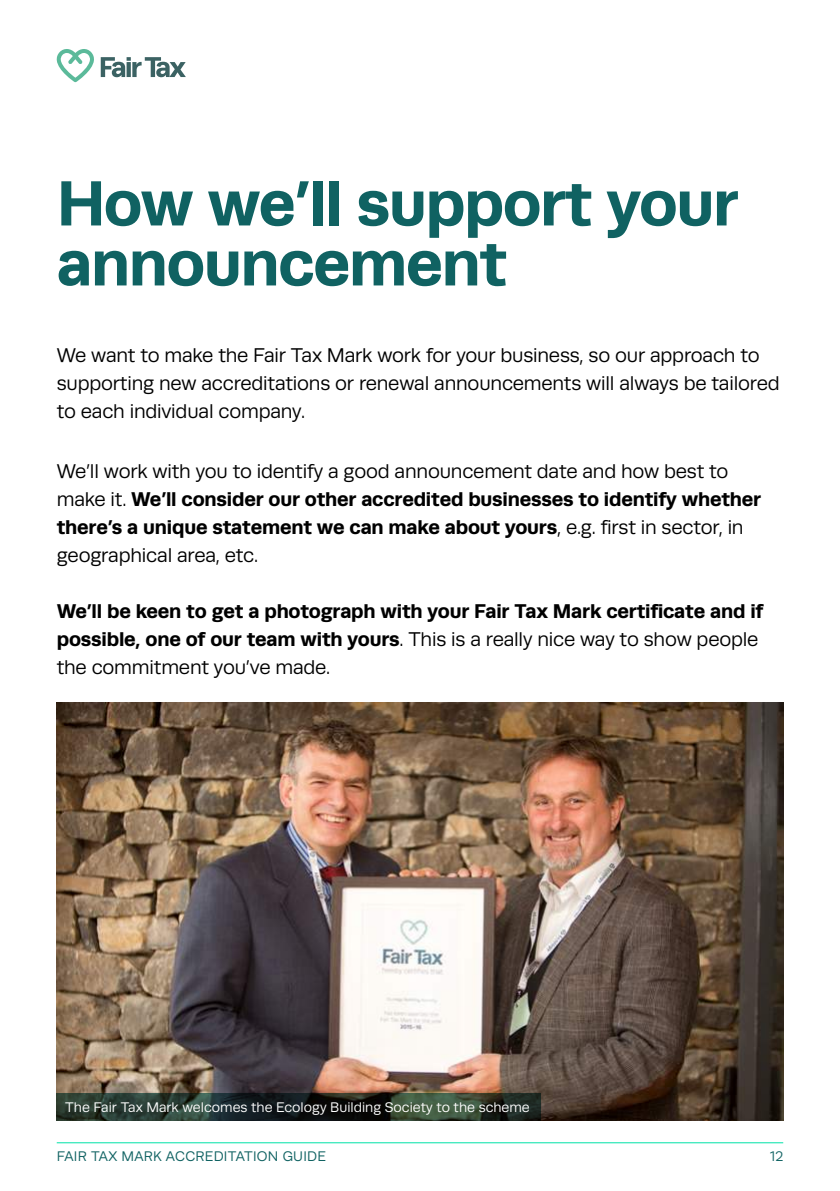
<style>
.page{position:relative;width:840px;height:1191px;background:#fff}
.page>*{position:absolute;margin:0;border:0;box-sizing:border-box;transform-origin:0 0}
.t1{font:700 64px/60px "Runda";letter-spacing:-.02em;color:#106262}
.t2{font:20px/28px "Runda";letter-spacing:-.01em;color:#000}
.t3{font:700 20px/28px "Runda";letter-spacing:-.01em;color:#000}
.t4{font:14px "Runda";color:#fff}
.t5{font:14px "Runda";letter-spacing:.02em;color:#106262}
.s1{font-weight:700}
.s2{font-weight:400}
</style>
<div class="page">
<hr style="left:57px;top:1142px;width:725px;height:1px;background:#00e2a7">
<svg style="left:101px;top:57px;width:85px;height:20px"></svg>
<svg style="left:57px;top:49px;width:37px;height:33px"></svg>
<img style="left:56px;top:702px;width:726px;height:419px">
<svg style="left:56px;top:1093px;width:484px;height:28px;background:#243129"></svg>
<h1 class="t1" style="left:57px;top:172px;width:683px">How we’ll support your announcement</h1>
<p class="t2" style="left:57px;top:341px;width:724px">We want to make the Fair Tax Mark work for your business, so our approach to supporting new accreditations or renewal announcements will always be tailored to each individual company.</p>
<p class="t2" style="left:57px;top:457px;width:705px">We’ll work with you to identify a good announcement date and how best to make it. <span class="s1">We’ll consider our other accredited businesses to identify whether there’s a unique statement we can make about yours</span>, e.g. first in sector, in geographical area, etc.</p>
<p class="t3" style="left:57px;top:596px;width:707px">We’ll be keen to get a photograph with your Fair Tax Mark certificate and if possible, one of our team with yours<span class="s2">. This is a really nice way to show people the commitment you’ve made.</span></p>
<p class="t4" style="left:65px;top:1099px;width:466px">The Fair Tax Mark welcomes the Ecology Building Society to the scheme</p>
<p class="t5" style="left:57px;top:1148px;width:271px">FAIR TAX MARK ACCREDITATION GUIDE</p>
<p class="t5" style="left:769px;top:1148px;width:15px">12</p>
</div>
